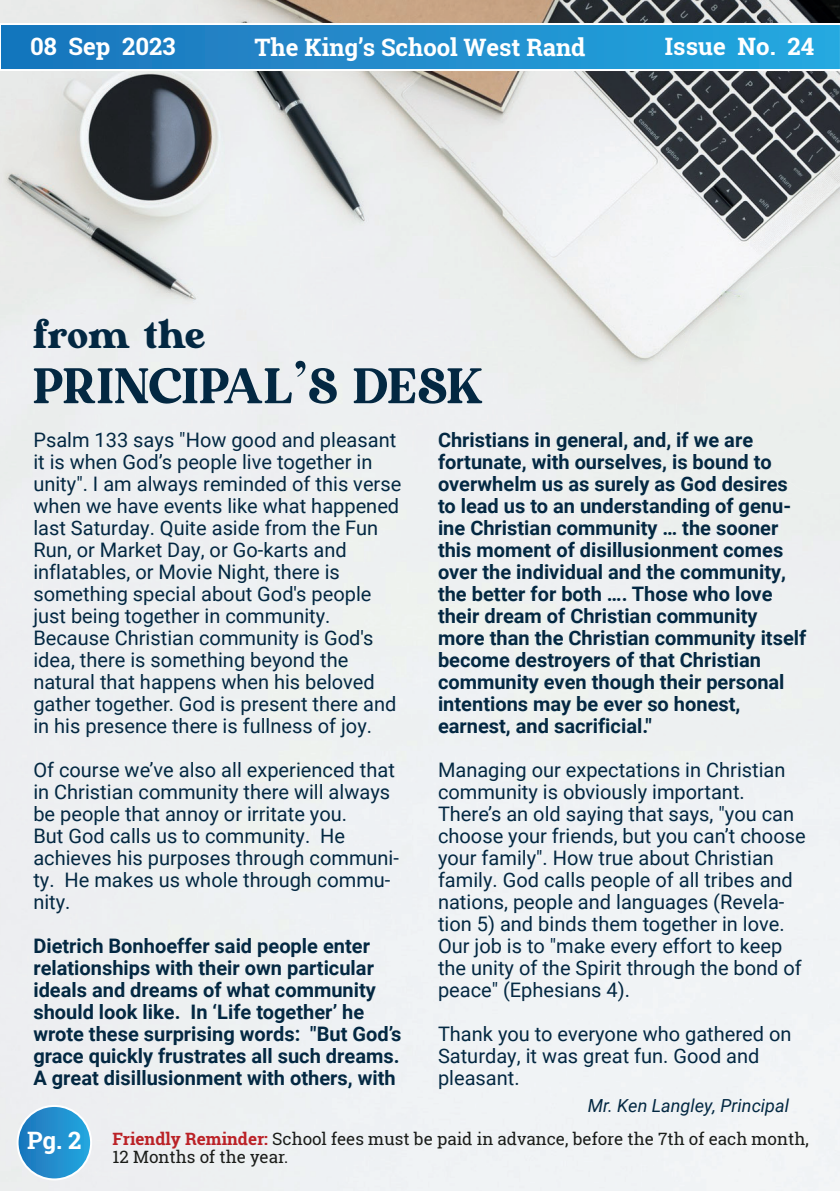
<style>
.page{position:relative;width:840px;height:1191px;background:#fff}
.page>*{position:absolute;margin:0;border:0;box-sizing:border-box;transform-origin:0 0}
.t1{font:58.2px "Bavistage";letter-spacing:-.02em;color:#032842}
.t2{font:49px "Bavistage";letter-spacing:-.02em;color:#032842}
.t3{font:700 24px "Roboto Slab";color:#fff}
.t4{font:20px/22px "Roboto";color:#032842}
.t5{font:700 20px/22px "Roboto";color:#032842}
.t6{font:italic 18px "Roboto";color:#032842}
.t7{font:17px/18.4px "Roboto Slab";color:#1a1c19}
.s1{font-family:"Abril Fatface"}
.s2{font-weight:700;color:#bb2227}
</style>
<div class="page">
<img style="left:0;top:0;width:839px;height:1191px">
<svg style="left:18px;top:1106px;width:73px;height:73px;background:#2790ce"></svg>
<div style="left:17px;top:1105px;width:75px;height:75px;border:2px solid #fff;border-radius:50%"></div>
<svg style="left:0;top:23px;width:839px;height:48px;background:#3297d1"></svg>
<p class="t3" style="left:30px;top:30px;width:147px">08 Sep 2023</p>
<p class="t3" style="left:254px;top:31px;width:332px">The King’s School West Rand</p>
<p class="t3" style="left:664px;top:30px;width:151px">Issue No. 24</p>
<h2 class="t2" style="left:33px;top:316px;width:175px">from the</h2>
<h1 class="t1" style="left:33px;top:365px;width:452px">PRINCIPAL<span class="s1">’</span>S DESK</h1>
<p class="t4" style="left:33px;top:428px;width:369px">Psalm 133 says "How good and pleasant it is when God’s people live together in unity". I am always reminded of this verse when we have events like what happened last Saturday. Quite aside from the Fun Run, or Market Day, or Go-karts and inflatables, or Movie Night, there is something special about God's people just being together in community.<br>Because Christian community is God's idea, there is something beyond the natural that happens when his beloved gather together. God is present there and in his presence there is fullness of joy.</p>
<p class="t4" style="left:33px;top:758px;width:367px">Of course we’ve also all experienced that in Christian community there will always be people that annoy or irritate you.<br>But God calls us to community. He achieves his purposes through communi&shy;ty. He makes us whole through commu&shy;nity.</p>
<p class="t5" style="left:33px;top:934px;width:369px">Dietrich Bonhoeffer said people enter relationships with their own particular ideals and dreams of what community should look like. In ‘Life together’ he wrote these surprising words: "But God’s grace quickly frustrates all such dreams.<br>A great disillusionment with others, with</p>
<p class="t5" style="left:438px;top:428px;width:369px">Christians in general, and, if we are fortunate, with ourselves, is bound to overwhelm us as surely as God desires to lead us to an understanding of genu&shy;ine Christian community … the sooner this moment of disillusionment comes over the individual and the community, the better for both …. Those who love their dream of Christian community more than the Christian community itself become destroyers of that Christian community even though their personal intentions may be ever so honest, earnest, and sacrificial."</p>
<p class="t4" style="left:438px;top:758px;width:369px">Managing our expectations in Christian community is obviously important.<br>There’s an old saying that says, "you can choose your friends, but you can’t choose your family". How true about Christian family. God calls people of all tribes and nations, people and languages (Revela&shy;tion 5) and binds them together in love.<br>Our job is to "make every effort to keep the unity of the Spirit through the bond of peace" (Ephesians 4).</p>
<p class="t4" style="left:438px;top:1022px;width:355px">Thank you to everyone who gathered on<br>Saturday, it was great fun. Good and pleasant.</p>
<p class="t6" style="left:587px;top:1092px;width:202px">Mr. Ken Langley, Principal</p>
<p class="t3" style="left:27px;top:1124px;width:56px">Pg. 2</p>
<p class="t7" style="left:113px;top:1129px;width:697px"><span class="s2">Friendly Reminder:</span> School fees must be paid in advance, before the 7th of each month,<br>12 Months of the year.</p>
</div>
